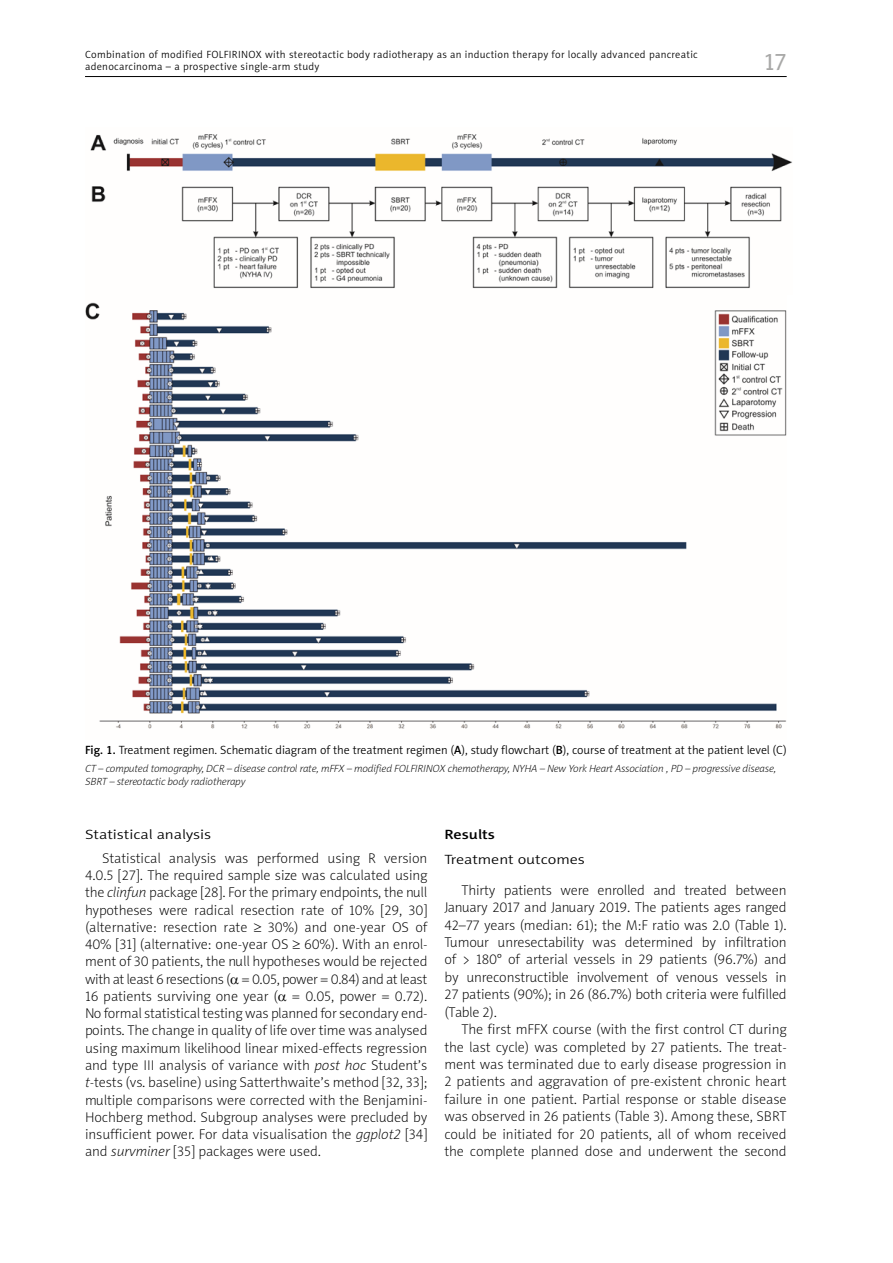
<style>
.page{position:relative;width:893px;height:1263px;background:#fff}
.page>*{position:absolute;margin:0;border:0;box-sizing:border-box;transform-origin:0 0}
.t1{font:24px "Naomi Sans EFN";color:#a8a8a7}
.t2{font:14.25px/17.2px "Naomi Sans EFN Thin";color:#000;text-align:justify}
.t3{font:13.5px "Naomi Sans EFN Light";color:#000;scale:1.2 1}
.t4{font:13.5px "Naomi Sans EFN Medium";color:#000;scale:1.2 1}
.t5{font:12px "Naomi Sans EFN Light";color:#000}
.t6{font:italic 10.5px/13.5px "Naomi Sans EFN Thin";letter-spacing:-.01em;color:#000}
.t7{font:10.5px/12.6px "Naomi Sans EFN Light";letter-spacing:.03em;color:#000}
.s1{font-family:"Naomi Sans EFN Medium"}
.s2{font-style:italic}
</style>
<div class="page">
<hr style="left:85px;top:76px;width:702px;height:1px;background:#000">
<img style="left:90px;top:134px;width:702px;height:155px">
<img style="left:85px;top:302px;width:702px;height:427px">
<p class="t7" style="left:85px;top:48px;width:614px">Combination of modified FOLFIRINOX with stereotactic body radiotherapy as an induction therapy for locally advanced pancreatic adenocarcinoma – a prospective single-arm study</p>
<h1 class="t1" style="left:765px;top:48px;width:24px">17</h1>
<p class="t5" style="left:85px;top:743px;width:703px"><span class="s1">Fig. 1.</span> Treatment regimen. Schematic diagram of the treatment regimen (<span class="s1">A</span>), study flowchart (<span class="s1">B</span>), course of treatment at the patient level (C)</p>
<p class="t6" style="left:85px;top:761px;width:692px">CT – computed tomography, DCR – disease control rate, mFFX – modified FOLFIRINOX chemotherapy, NYHA – New York Heart Association , PD – progressive disease,<br>SBRT – stereotactic body radiotherapy</p>
<p class="t3" style="left:85px;top:827px;width:107px">Statistical analysis</p>
<p class="t2" style="left:85px;top:849px;width:344px;text-indent:17px">Statistical analysis was performed using R version 4.0.5 [27]. The required sample size was calculated using the <span class="s2">clinfun</span> package [28]. For the primary endpoints, the null hypotheses were radical resection rate of 10% [29, 30] (alternative: resection rate ≥ 30%) and one-year OS of 40% [31] (alternative: one-year OS ≥ 60%). With an enrol&shy;ment of 30 patients, the null hypotheses would be rejected with at least 6 resections ( = 0.05, power = 0.84) and at least 16 patients surviving one year ( = 0.05, power = 0.72).<br>No formal statistical testing was planned for secondary end&shy;points. The change in quality of life over time was analysed using maximum likelihood linear mixed-effects regression and type III analysis of variance with <span class="s2">post hoc</span> Student’s <span class="s2">t</span>-tests (vs. baseline) using Satterthwaite’s method [32, 33]; multiple comparisons were corrected with the Benjamini-Hochberg method. Subgroup analyses were precluded by insufficient power. For data visualisation the <span class="s2">ggplot2</span> [34] and <span class="s2">survminer</span> [35] packages were used.</p>
<p class="t4" style="left:444px;top:827px;width:44px">Results</p>
<p class="t3" style="left:444px;top:852px;width:119px">Treatment outcomes</p>
<p class="t2" style="left:444px;top:881px;width:344px;text-indent:17px">Thirty patients were enrolled and treated between January 2017 and January 2019. The patients ages ranged 42–77 years (median: 61); the M:F ratio was 2.0 (Table 1).<br>Tumour unresectability was determined by infiltration of &gt; 180° of arterial vessels in 29 patients (96.7%) and by unreconstructible involvement of venous vessels in 27 patients (90%); in 26 (86.7%) both criteria were fulfilled (Table 2).</p>
<p class="t2" style="left:444px;top:1021px;width:344px;text-indent:17px">The first mFFX course (with the first control CT during the last cycle) was completed by 27 patients. The treat&shy;ment was terminated due to early disease progression in 2 patients and aggravation of pre-existent chronic heart failure in one patient. Partial response or stable disease was observed in 26 patients (Table 3). Among these, SBRT could be initiated for 20 patients, all of whom received the complete planned dose and underwent the second</p>
</div>
